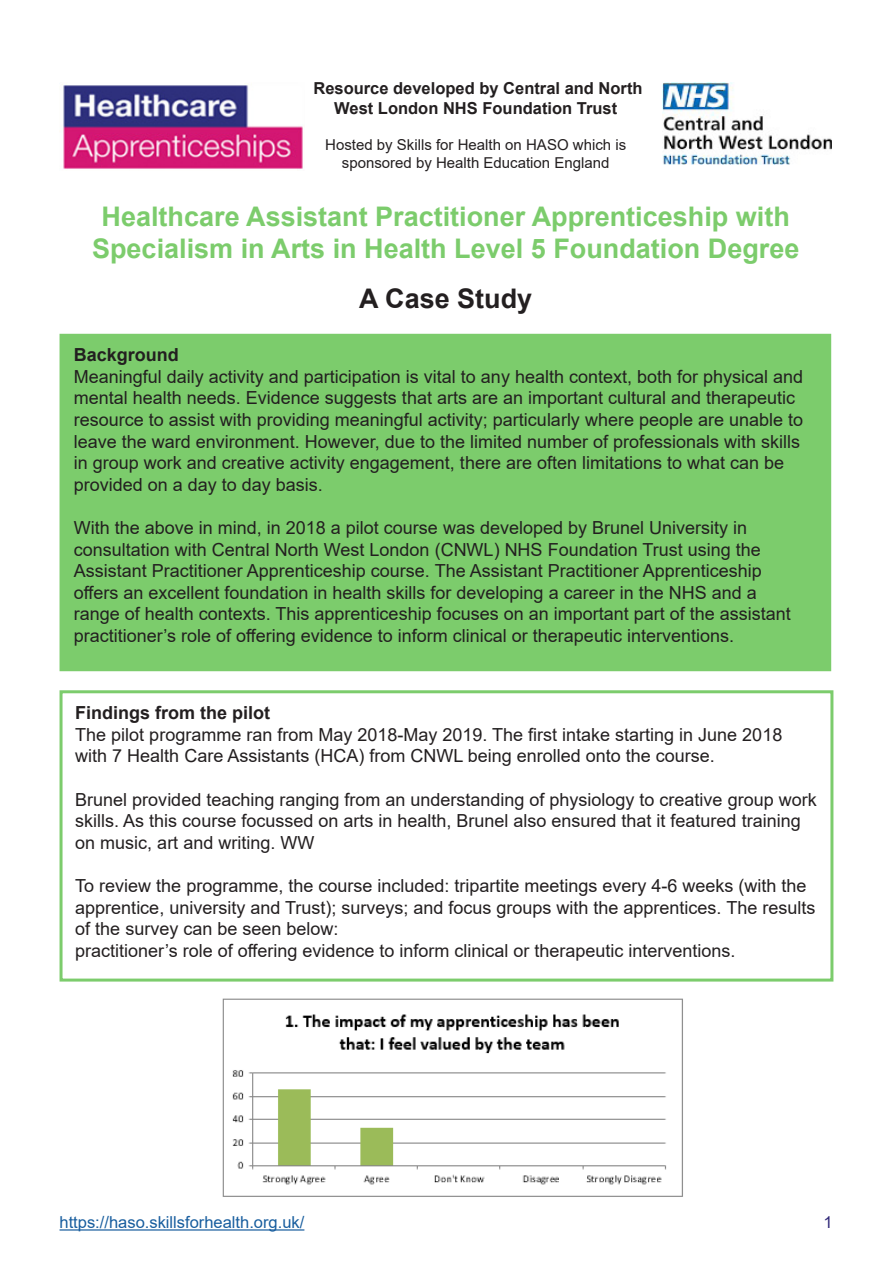
<style>
.page{position:relative;width:893px;height:1263px;background:#fff}
.page>*{position:absolute;margin:0;border:0;box-sizing:border-box;transform-origin:0 0}
.Heading_two{font:700 27px "Arial";color:#7ccc6c}
.t1{font:700 27px "Arial";color:#231f20}
.Pre-title{font:18px/21.6px "Arial";color:#231f20}
.Pre-title-2{font:700 18px "Arial";color:#231f20}
.Heading_two-2{font:700 16.5px/19.8px "Arial";color:#231f20;text-align:center}
.Pre-title-3{font:16.5px "Arial";color:#175d9e}
.Pre-title-4{font:16.5px "Arial";color:#302878}
.Heading_two-3{font:15px "Arial";color:#231f20}
</style>
<div class="page">
<div style="left:60px;top:334px;width:770px;height:336px;background:#7ccc6c"></div>
<div style="left:60px;top:334px;width:771px;height:337px;border:2px solid #7ccc6c"></div>
<img style="left:62px;top:83px;width:241px;height:86px">
<img style="left:663px;top:82px;width:168px;height:82px">
<div style="left:60px;top:690px;width:773px;height:291px;border:3px solid #7ccc6c"></div>
<img style="left:222px;top:998px;width:461px;height:199px">
<hr style="left:60px;top:1229px;width:244px;height:1px;background:#175d9e">
<p class="Heading_two-2" style="left:313px;top:79px;width:331px">Resource developed by Central and North<br>West London NHS Foundation Trust</p>
<p class="Heading_two-3" style="left:325px;top:135px;width:302px">Hosted by Skills for Health on HASO which is</p>
<p class="Heading_two-3" style="left:342px;top:153px;width:269px">sponsored by Health Education England</p>
<p class="Heading_two" style="left:102px;top:197px;width:690px">Healthcare Assistant Practitioner Apprenticeship with</p>
<p class="Heading_two" style="left:92px;top:230px;width:709px">Specialism in Arts in Health Level 5 Foundation Degree</p>
<p class="t1" style="left:359px;top:280px;width:175px">A Case Study</p>
<p class="Pre-title-2" style="left:74px;top:342px;width:107px">Background</p>
<p class="Pre-title" style="left:74px;top:365px;width:731px">Meaningful daily activity and participation is vital to any health context, both for physical and mental health needs. Evidence suggests that arts are an important cultural and therapeutic resource to assist with providing meaningful activity; particularly where people are unable to leave the ward environment. However, due to the limited number of professionals with skills in group work and creative activity engagement, there are often limitations to what can be provided on a day to day basis.</p>
<p class="Pre-title" style="left:74px;top:517px;width:719px">With the above in mind, in 2018 a pilot course was developed by Brunel University in consultation with Central North West London (CNWL) NHS Foundation Trust using the Assistant Practitioner Apprenticeship course. The Assistant Practitioner Apprenticeship offers an excellent foundation in health skills for developing a career in the NHS and a range of health contexts. This apprenticeship focuses on an important part of the assistant practitioner’s role of offering evidence to inform clinical or therapeutic interventions.</p>
<p class="Pre-title-2" style="left:75px;top:700px;width:197px">Findings from the pilot</p>
<p class="Pre-title" style="left:75px;top:723px;width:708px">The pilot programme ran from May 2018-May 2019. The first intake starting in June 2018 with 7 Health Care Assistants (HCA) from CNWL being enrolled onto the course.</p>
<p class="Pre-title" style="left:75px;top:788px;width:743px">Brunel provided teaching ranging from an understanding of physiology to creative group work skills. As this course focussed on arts in health, Brunel also ensured that it featured training on music, art and writing. WW</p>
<p class="Pre-title" style="left:75px;top:875px;width:742px">To review the programme, the course included: tripartite meetings every 4-6 weeks (with the apprentice, university and Trust); surveys; and focus groups with the apprentices. The results of the survey can be seen below:</p>
<p class="Pre-title" style="left:75px;top:939px;width:662px">practitioner’s role of offering evidence to inform clinical or therapeutic interventions.</p>
<p class="Pre-title-3" style="left:60px;top:1211px;width:246px">https://haso.skillsforhealth.org.uk/</p>
<p class="Pre-title-4" style="left:823px;top:1211px;width:11px">1</p>
</div>
